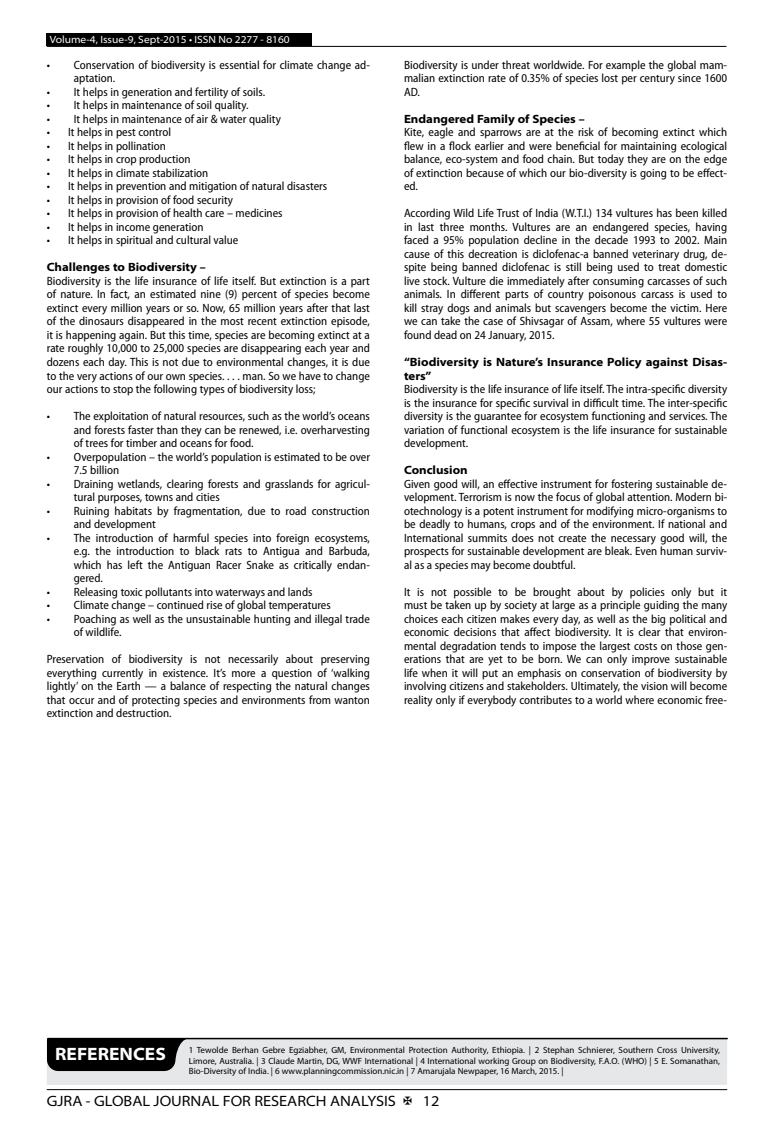
<style>
.page{position:relative;width:774px;height:1136px;background:#fff}
.page>*{position:absolute;margin:0;border:0;box-sizing:border-box;transform-origin:0 0}
.t1{font:700 semi-expanded 18px "Myriad Pro";color:#fff}
.t2{font:semi-expanded 15px "Myriad Pro";color:#000}
.t3{font:semi-condensed 12px/13.5px "Myriad Pro";color:#000;text-align:justify}
.t4{font:700 semi-expanded 12px/13.5px "Myriad Pro";color:#000}
.t5{font:semi-expanded 10.5px "Myriad Pro";color:#fff}
.t6{font:9px/10.5px "Myriad Pro";color:#000;text-align:justify}
</style>
<div class="page">
<hr style="left:47px;top:1089px;width:680px;height:1px;background:#000">
<div style="left:47px;top:33px;width:265px;height:13px;background:#000"></div>
<hr style="left:47px;top:46px;width:679px;height:1px;background:#000">
<div style="left:47px;top:1038px;width:680px;height:46px;background:#e6e7e8"></div>
<hr style="left:48px;top:1037px;width:679px;height:2px;background:#000">
<svg style="left:47px;top:1038px;width:142px;height:32px;background:#131313"></svg>
<p class="t5" style="left:50px;top:34px;width:241px">Volume-4, Issue-9, Sept-2015 • ISSN No 2277 - 8160</p>
<p class="t3" style="left:74px;top:58px;width:298px;text-indent:-27px">• Conservation of biodiversity is essential for climate change ad&shy;aptation.</p>
<p class="t3" style="left:47px;top:85px;width:220px">• It helps in generation and fertility of soils.</p>
<p class="t3" style="left:47px;top:99px;width:203px">• It helps in maintenance of soil quality.</p>
<p class="t3" style="left:47px;top:112px;width:236px">• It helps in maintenance of air &amp; water quality</p>
<p class="t3" style="left:47px;top:126px;width:126px">• It helps in pest control</p>
<p class="t3" style="left:47px;top:139px;width:121px">• It helps in pollination</p>
<p class="t3" style="left:47px;top:153px;width:145px">• It helps in crop production</p>
<p class="t3" style="left:47px;top:166px;width:163px">• It helps in climate stabilization</p>
<p class="t3" style="left:47px;top:180px;width:282px">• It helps in prevention and mitigation of natural disasters</p>
<p class="t3" style="left:47px;top:193px;width:188px">• It helps in provision of food security</p>
<p class="t3" style="left:47px;top:207px;width:237px">• It helps in provision of health care – medicines</p>
<p class="t3" style="left:47px;top:220px;width:158px">• It helps in income generation</p>
<p class="t3" style="left:47px;top:234px;width:193px">• It helps in spiritual and cultural value</p>
<p class="t4" style="left:47px;top:261px;width:161px">Challenges to Biodiversity –</p>
<p class="t3" style="left:47px;top:274px;width:325px">Biodiversity is the life insurance of life itself. But extinction is a part of nature. In fact, an estimated nine (9) percent of species become extinct every million years or so. Now, 65 million years after that last of the dinosaurs disappeared in the most recent extinction episode, it is happening again. But this time, species are becoming extinct at a rate roughly 10,000 to 25,000 species are disappearing each year and dozens each day. This is not due to environmental changes, it is due to the very actions of our own species. . . . man. So we have to change our actions to stop the following types of biodiversity loss;</p>
<p class="t3" style="left:74px;top:409px;width:298px;text-indent:-27px">• The exploitation of natural resources, such as the world’s oceans and forests faster than they can be renewed, i.e. overharvesting of trees for timber and oceans for food.</p>
<p class="t3" style="left:74px;top:450px;width:298px;text-indent:-27px">• Overpopulation – the world’s population is estimated to be over<br>7.5 billion</p>
<p class="t3" style="left:74px;top:477px;width:298px;text-indent:-27px">• Draining wetlands, clearing forests and grasslands for agricul&shy;tural purposes, towns and cities</p>
<p class="t3" style="left:74px;top:504px;width:298px;text-indent:-27px">• Ruining habitats by fragmentation, due to road construction and development</p>
<p class="t3" style="left:74px;top:531px;width:298px;text-indent:-27px">• The introduction of harmful species into foreign ecosystems, e.g. the introduction to black rats to Antigua and Barbuda, which has left the Antiguan Racer Snake as critically endan&shy;gered.</p>
<p class="t3" style="left:47px;top:585px;width:267px">• Releasing toxic pollutants into waterways and lands</p>
<p class="t3" style="left:47px;top:598px;width:286px">• Climate change – continued rise of global temperatures</p>
<p class="t3" style="left:74px;top:612px;width:298px;text-indent:-27px">• Poaching as well as the unsustainable hunting and illegal trade of wildlife.</p>
<p class="t3" style="left:47px;top:652px;width:325px">Preservation of biodiversity is not necessarily about preserving everything currently in existence. It’s more a question of ‘walking lightly’ on the Earth — a balance of respecting the natural changes that occur and of protecting species and environments from wanton extinction and destruction.</p>
<p class="t3" style="left:404px;top:58px;width:325px">Biodiversity is under threat worldwide. For example the global mam&shy;malian extinction rate of 0.35% of species lost per century since 1600<br>AD.</p>
<p class="t4" style="left:404px;top:112px;width:182px">Endangered Family of Species –</p>
<p class="t3" style="left:404px;top:126px;width:325px">Kite, eagle and sparrows are at the risk of becoming extinct which flew in a flock earlier and were beneficial for maintaining ecological balance, eco-system and food chain. But today they are on the edge of extinction because of which our bio-diversity is going to be effect&shy;ed.</p>
<p class="t3" style="left:404px;top:207px;width:325px">According Wild Life Trust of India (W.T.I.) 134 vultures has been killed in last three months. Vultures are an endangered species, having faced a 95% population decline in the decade 1993 to 2002. Main cause of this decreation is diclofenac-a banned veterinary drug, de&shy;spite being banned diclofenac is still being used to treat domestic live stock. Vulture die immediately after consuming carcasses of such animals. In different parts of country poisonous carcass is used to kill stray dogs and animals but scavengers become the victim. Here we can take the case of Shivsagar of Assam, where 55 vultures were found dead on 24 January, 2015.</p>
<p class="t4" style="left:404px;top:355px;width:325px">“Biodiversity is Nature’s Insurance Policy against Disas&shy;ters”</p>
<p class="t3" style="left:404px;top:382px;width:325px">Biodiversity is the life insurance of life itself. The intra-specific diversity is the insurance for specific survival in difficult time. The inter-specific diversity is the guarantee for ecosystem functioning and services. The variation of functional ecosystem is the life insurance for sustainable development.</p>
<p class="t4" style="left:404px;top:463px;width:65px">Conclusion</p>
<p class="t3" style="left:404px;top:477px;width:325px">Given good will, an effective instrument for fostering sustainable de&shy;velopment. Terrorism is now the focus of global attention. Modern bi&shy;otechnology is a potent instrument for modifying micro-organisms to be deadly to humans, crops and of the environment. If national and International summits does not create the necessary good will, the prospects for sustainable development are bleak. Even human surviv&shy;al as a species may become doubtful.</p>
<p class="t3" style="left:404px;top:585px;width:325px">It is not possible to be brought about by policies only but it must be taken up by society at large as a principle guiding the many choices each citizen makes every day, as well as the big political and economic decisions that affect biodiversity. It is clear that environ&shy;mental degradation tends to impose the largest costs on those gen&shy;erations that are yet to be born. We can only improve sustainable life when it will put an emphasis on conservation of biodiversity by involving citizens and stakeholders. Ultimately, the vision will become reality only if everybody contributes to a world where economic free-</p>
<h1 class="t1" style="left:55px;top:1043px;width:112px">REFERENCES</h1>
<p class="t6" style="left:189px;top:1044px;width:533px">1 Tewolde Berhan Gebre Egziabher, GM, Environmental Protection Authority, Ethiopia. | 2 Stephan Schnierer, Southern Cross University, Limore, Australia. | 3 Claude Martin, DG, WWF International | 4 International working Group on Biodiversity, F.A.O. (WHO) | 5 E. Somanathan, Bio-Diversity of India. | 6 www.planningcommission.nic.in | 7 Amarujala Newpaper, 16 March, 2015. |</p>
<p class="t2" style="left:47px;top:1092px;width:351px">GJRA - GLOBAL JOURNAL FOR RESEARCH ANALYSIS</p>
<p class="t2" style="left:423px;top:1092px;width:18px">12</p>
</div>
